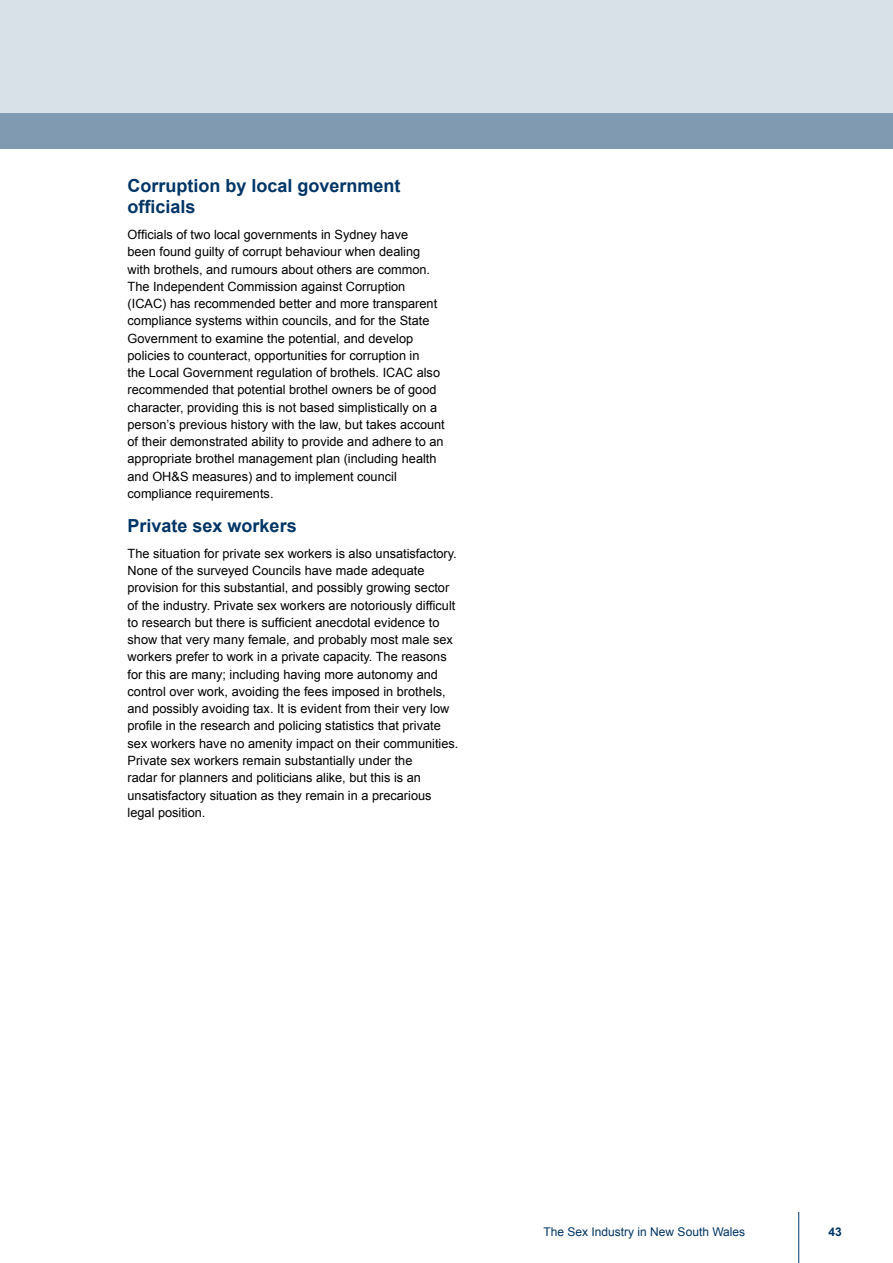
<style>
.page{position:relative;width:893px;height:1263px;background:#fff}
.page>*{position:absolute;margin:0;border:0;box-sizing:border-box;transform-origin:0 0}
.t1{font:700 18px/21.6px "Arial";color:#003566}
.t2{font:12.75px/17.2px "Arial";color:#000}
.t3{font:12px "Arial";color:#003566}
.t4{font:700 12px "Arial";color:#003566}
</style>
<div class="page">
<hr style="left:798px;top:1212px;width:1px;height:51px;background:#003566">
<div style="left:0;top:0;width:893px;height:149px;background:#d9e1e8"></div>
<div style="left:0;top:114px;width:893px;height:35px;background:#809ab2"></div>
<h1 class="t1" style="left:128px;top:175px;width:275px">Corruption by local government officials</h1>
<p class="t2" style="left:128px;top:226px;width:304px">Officials of two local governments in Sydney have been found guilty of corrupt behaviour when dealing with brothels, and rumours about others are common.<br>The I ndependent Commission against Corruption<br>(ICAC</p>
<p class="t2" style="left:128px;top:295px;width:311px;text-indent:35px">) has recommended better and more transparent compliance systems within councils, and for the State Government to examine the potential, and develop policies to counteract, opportunities for corruption in the Local Government regulation of brothels. ICAC</p>
<p class="t2" style="left:128px;top:364px;width:319px;text-indent:289px">also recommended that potential brothel owners be of good character, providing this is not based simplistically on a person’s previous history with the law, but takes account of their demonstrated ability to provide and adhere to an appropriate brothel management plan (including health and OH&amp;S measures) and to implement council compliance requirements.</p>
<h1 class="t1" style="left:128px;top:515px;width:171px">Private sex workers</h1>
<p class="t2" style="left:128px;top:545px;width:332px">The situation for private sex workers is also unsatisfactory.<br>None of the surveyed Councils have made adequate provision for this substantial, and possibly growing sector of the industry. Private sex workers are notoriously difficult to research but there is sufficient anecdotal evidence to show that very many female, and probably most male sex workers prefer to work in a private capacity. The reasons for this are many; including having more autonomy and control over work, avoiding the fees imposed in brothels, and possibly avoiding tax. It is evident from their very low profile in the research and policing statistics that private sex workers have no amenity impact on their communities.<br>Private sex workers remain substantially under the<br>radar for planners and politicians alike, but this is an unsatisfactory situation as they remain in a precarious legal position.</p>
<p class="t3" style="left:544px;top:1225px;width:203px">The Sex I ndustry in New South Wales</p>
<p class="t4" style="left:829px;top:1225px;width:15px">43</p>
</div>
